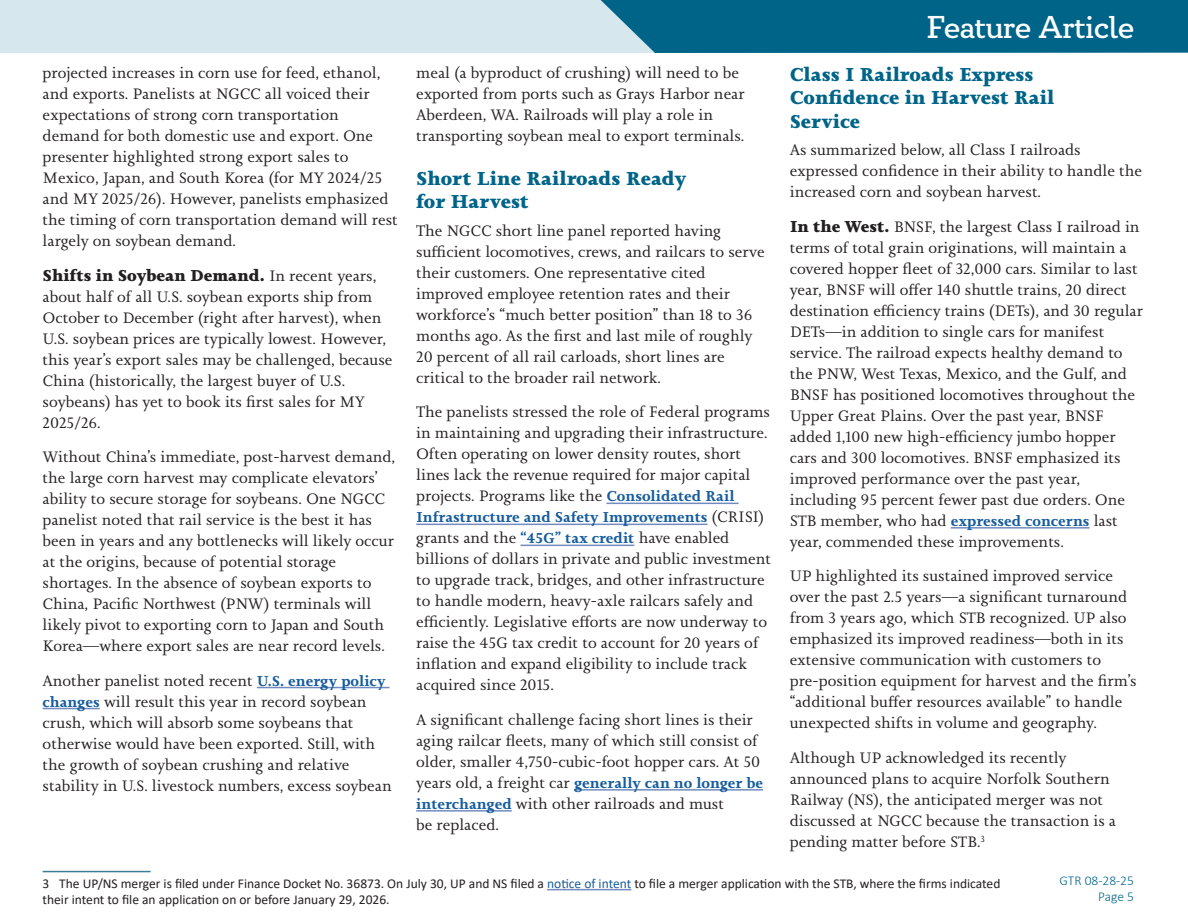
<style>
.page{position:relative;width:1188px;height:918px;background:#fff}
.page>*{position:absolute;margin:0;border:0;box-sizing:border-box;transform-origin:0 0}
.t1{font:500 31.5px "Circe Slab A";color:#fff}
.Heading_2_Feature{font:900 19.5px/23.4px "Joanna Nova";color:#006488}
.t2{font:900 16.5px "Joanna Nova";color:#231f20}
.t3{font:15.75px/21px "Joanna Nova";color:#231f20}
.t4{font:700 15px "Joanna Nova";color:#175d9e}
.Footnote_text{font:13.5px/16.2px "Calibri";color:#231f20}
.t5{font:300 13.5px/16.2px "Calibri";color:#006488;text-align:right}
.s1{font-weight:400;font-size:15.75px}
.s2{font-weight:700;font-size:15px;color:#175d9e}
.s3{font-weight:400;font-size:15.75px;color:#231f20}
.s4{font-weight:900;font-size:16.5px}
.s5{color:#175d9e}
</style>
<div class="page">
<div style="left:0;top:0;width:688px;height:53px;background:#d6e8ee"></div>
<div style="left:600px;top:0;width:588px;height:53px;background:#006488"></div>
<hr style="left:257px;top:687px;width:133px;height:1px;background:#738cbd">
<hr style="left:43px;top:708px;width:57px;height:1px;background:#738cbd">
<hr style="left:43px;top:871px;width:108px;height:1px;background:#3e7d93">
<hr style="left:547px;top:889px;width:84px;height:1px;background:#738cbd">
<hr style="left:606px;top:503px;width:133px;height:1px;background:#738cbd">
<hr style="left:416px;top:524px;width:292px;height:1px;background:#738cbd">
<hr style="left:520px;top:545px;width:114px;height:1px;background:#738cbd">
<hr style="left:574px;top:789px;width:189px;height:2px;background:#738cbd">
<hr style="left:416px;top:810px;width:96px;height:2px;background:#738cbd">
<hr style="left:951px;top:527px;width:139px;height:2px;background:#738cbd">
<p class="t3" style="left:43px;top:62px;width:357px">projected increases in corn use for feed, ethanol, and exports. Panelists at NGCC all voiced their expectations of strong corn transportation demand for both domestic use and export. One presenter highlighted strong export sales to Mexico, Japan, and South Korea (for MY 2024/25 and MY 2025/26). However, panelists emphasized the timing of corn transportation demand will rest largely on soybean demand.</p>
<h3 class="t2" style="left:43px;top:264px;width:335px">Shifts in Soybean Demand. <span class="s1">In recent years,</span></h3>
<p class="t3" style="left:43px;top:286px;width:351px">about half of all U.S. soybean exports ship from October to December (right after harvest), when U.S. soybean prices are typically lowest. However, this year’s export sales may be challenged, because China (historically, the largest buyer of U.S. soybeans) has yet to book its first sales for MY 2025/26.</p>
<p class="t3" style="left:43px;top:446px;width:354px">Without China’s immediate, post-harvest demand, the large corn harvest may complicate elevators’ ability to secure storage for soybeans. One NGCC panelist noted that rail service is the best it has been in years and any bottlenecks will likely occur at the origins, because of potential storage shortages. In the absence of soybean exports to China, Pacific Northwest (PNW) terminals will likely pivot to exporting corn to Japan and South Korea—where export sales are near record levels.</p>
<p class="t3" style="left:43px;top:670px;width:351px">Another panelist noted recent <span class="s2">U.S. energy policy changes</span> will result this year in record soybean crush, which will absorb some soybeans that otherwise would have been exported. Still, with the growth of soybean crushing and relative stability in U.S. livestock numbers, excess soybean</p>
<p class="t3" style="left:416px;top:62px;width:330px">meal (a byproduct of crushing) will need to be exported from ports such as Grays Harbor near Aberdeen, WA. Railroads will play a role in transporting soybean meal to export terminals.</p>
<h2 class="Heading_2_Feature" style="left:416px;top:166px;width:272px">Short Line Railroads Ready for Harvest</h2>
<p class="t3" style="left:416px;top:220px;width:350px">The NGCC short line panel reported having sufficient locomotives, crews, and railcars to serve their customers. One representative cited improved employee retention rates and their workforce’s “much better position” than 18 to 36 months ago. As the first and last mile of roughly 20 percent of all rail carloads, short lines are critical to the broader rail network.</p>
<p class="t3" style="left:416px;top:402px;width:355px">The panelists stressed the role of Federal programs in maintaining and upgrading their infrastructure.<br>Often operating on lower density routes, short lines lack the revenue required for major capital projects. Programs like the <span class="s2">Consolidated Rail</span></p>
<p class="t4" style="left:416px;top:507px;width:350px">Infrastructure and Safety Improvements <span class="s3">(CRISI)</span></p>
<p class="t3" style="left:416px;top:528px;width:356px">grants and the <span class="s2">“45G” tax credit</span> have enabled billions of dollars in private and public investment to upgrade track, bridges, and other infrastructure to handle modern, heavy-axle railcars safely and efficiently. Legislative efforts are now underway to raise the 45G tax credit to account for 20 years of inflation and expand eligibility to include track acquired since 2015.</p>
<p class="t3" style="left:416px;top:709px;width:346px">A significant challenge facing short lines is their aging railcar fleets, many of which still consist of older, smaller 4,750‑cubic‑foot hopper cars. At 50</p>
<p class="t4" style="left:416px;top:773px;width:348px"><span class="s3">years old, a freight car</span> generally can no longer be</p>
<p class="t3" style="left:416px;top:793px;width:309px"><span class="s2">interchanged</span> with other railroads and must be replaced.</p>
<h1 class="t1" style="left:927px;top:9px;width:209px">Feature Article</h1>
<h2 class="Heading_2_Feature" style="left:790px;top:62px;width:266px">Class I Railroads Express<br>Confidence in Harvest Rail<br>Service</h2>
<p class="t3" style="left:790px;top:140px;width:354px">As summarized below, all Class I railroads expressed confidence in their ability to handle the increased corn and soybean harvest.</p>
<h3 class="t3" style="left:790px;top:216px;width:351px"><span class="s4">In the West.</span> BNSF, the largest Class I railroad in</h3>
<p class="t3" style="left:790px;top:237px;width:355px">terms of total grain originations, will maintain a covered hopper fleet of 32,000 cars. Similar to last year, BNSF will offer 140 shuttle trains, 20 direct destination efficiency trains (DETs), and 30 regular DETs—in addition to single cars for manifest service. The railroad expects healthy demand to the PNW, West Texas, Mexico, and the Gulf, and BNSF has positioned locomotives throughout the Upper Great Plains. Over the past year, BNSF added 1,100 new high-efficiency jumbo hopper cars and 300 locomotives. BNSF emphasized its improved performance over the past year, including 95 percent fewer past due orders. One STB member, who had <span class="s2">expressed concerns</span> last year, commended these improvements.</p>
<p class="t3" style="left:790px;top:566px;width:349px">UP highlighted its sustained improved service over the past 2.5 years—a significant turnaround from 3 years ago, which STB recognized. UP also emphasized its improved readiness—both in its extensive communication with customers to pre-position equipment for harvest and the firm’s “additional buffer resources available” to handle unexpected shifts in volume and geography.</p>
<p class="t3" style="left:790px;top:747px;width:328px">Although UP acknowledged its recently announced plans to acquire Norfolk Southern Railway (NS), the anticipated merger was not discussed at NGCC because the transaction is a pending matter before STB.<sup>3</sup></p>
<p class="Footnote_text" style="left:43px;top:875px;width:959px">3 The UP/NS merger is filed under Finance Docket No. 36873. On July 30, UP and NS filed a <span class="s5">notice of intent</span> to file a merger application with the STB, where the firms indicated their intent to file an application on or before January 29, 2026.</p>
<p class="t5" style="left:1060px;top:872px;width:76px">GTR 08-28-25<br>Page 5</p>
</div>
